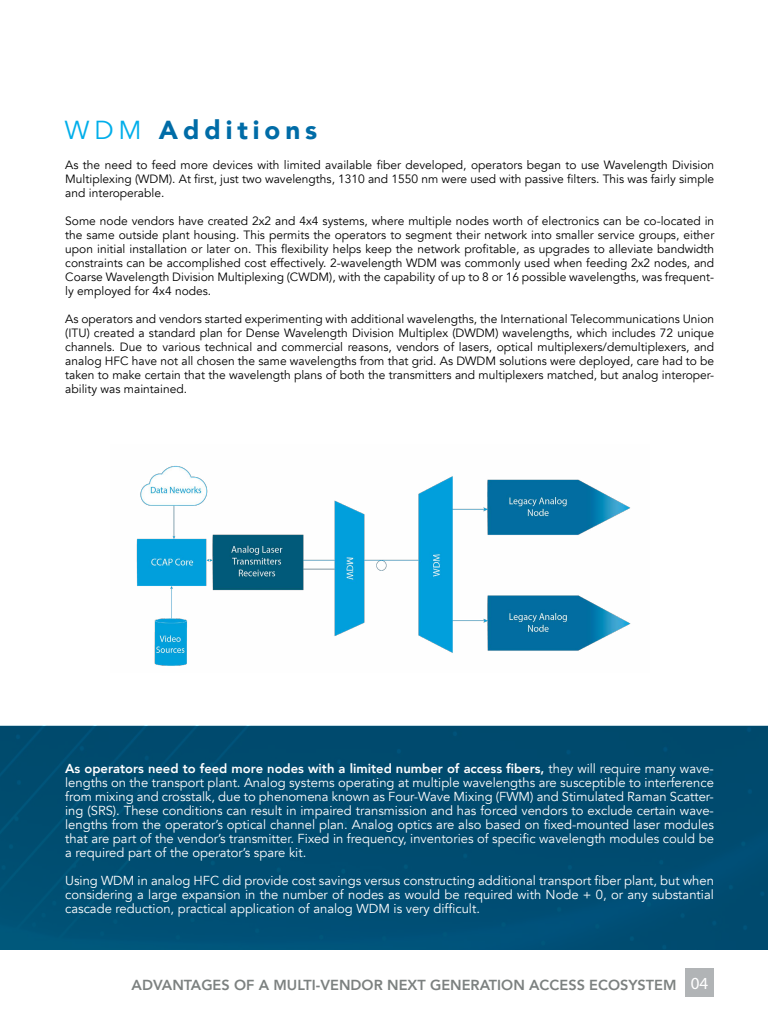
<style>
.page{position:relative;width:768px;height:1024px;background:#fff}
.page>*{position:absolute;margin:0;border:0;box-sizing:border-box;transform-origin:0 0}
.t1{font:900 26px "Avenir";letter-spacing:.19em;color:#006ca7}
.t2{font:800 14.5px "Avenir";color:#7c8180}
.t3{font:13px/14px "Avenir";color:#fff;text-align:justify}
.t4{font:12px/14px "Avenir";color:#000;text-align:justify}
.s1{font-weight:400;color:#00aeea}
.s2{font-weight:800}
.s3{font-family:"Myriad Pro";font-weight:400;font-size:17px;color:#fff}
</style>
<div class="page">
<div style="left:685px;top:968px;width:29px;height:29px;background:#b1b4b6"></div>
<img style="left:0;top:726px;width:768px;height:224px">
<img style="left:136px;top:466px;width:495px;height:200px">
<h1 class="t1" style="left:65px;top:108px;width:254px"><span class="s1">WDM</span> Additions</h1>
<p class="t4" style="left:65px;top:158px;width:651px">As the need to feed more devices with limited available fiber developed, operators began to use Wavelength Division Multiplexing (WDM). At first, just two wavelengths, 1310 and 1550 nm were used with passive filters. This was fairly simple and interoperable.</p>
<p class="t4" style="left:65px;top:214px;width:651px">Some node vendors have created 2x2 and 4x4 systems, where multiple nodes worth of electronics can be co-located in the same outside plant housing. This permits the operators to segment their network into smaller service groups, either upon initial installation or later on. This flexibility helps keep the network profitable, as upgrades to alleviate bandwidth constraints can be accomplished cost effectively. 2-wavelength WDM was commonly used when feeding 2x2 nodes, and Coarse Wavelength Division Multiplexing (CWDM), with the capability of up to 8 or 16 possible wavelengths, was frequent&shy;ly employed for 4x4 nodes.</p>
<p class="t4" style="left:65px;top:312px;width:651px">As operators and vendors started experimenting with additional wavelengths, the International Telecommunications Union (ITU) created a standard plan for Dense Wavelength Division Multiplex (DWDM) wavelengths, which includes 72 unique channels. Due to various technical and commercial reasons, vendors of lasers, optical multiplexers/demultiplexers, and analog HFC have not all chosen the same wavelengths from that grid. As DWDM solutions were deployed, care had to be taken to make certain that the wavelength plans of both the transmitters and multiplexers matched, but analog interoper&shy;ability was maintained.</p>
<p class="t3" style="left:65px;top:762px;width:650px"><span class="s2">As operators need to feed more nodes with a limited number of access fibers,</span> they will require many wave&shy;lengths on the transport plant. Analog systems operating at multiple wavelengths are susceptible to interference from mixing and crosstalk, due to phenomena known as Four-Wave Mixing (FWM) and Stimulated Raman Scatter&shy;ing (SRS). These conditions can result in impaired transmission and has forced vendors to exclude certain wave&shy;lengths from the operator’s optical channel plan. Analog optics are also based on fixed-mounted laser modules that are part of the vendor’s transmitter. Fixed in frequency, inventories of specific wavelength modules could be a required part of the operator’s spare kit.</p>
<p class="t3" style="left:65px;top:874px;width:650px">Using WDM in analog HFC did provide cost savings versus constructing additional transport fiber plant, but when considering a large expansion in the number of nodes as would be required with Node + 0, or any substantial cascade reduction, practical application of analog WDM is very difficult.</p>
<p class="t2" style="left:132px;top:974px;width:578px">ADVANTAGES OF A MULTI-VENDOR NEXT GENERATION ACCESS ECOSYSTEM <span class="s3">04</span></p>
</div>
